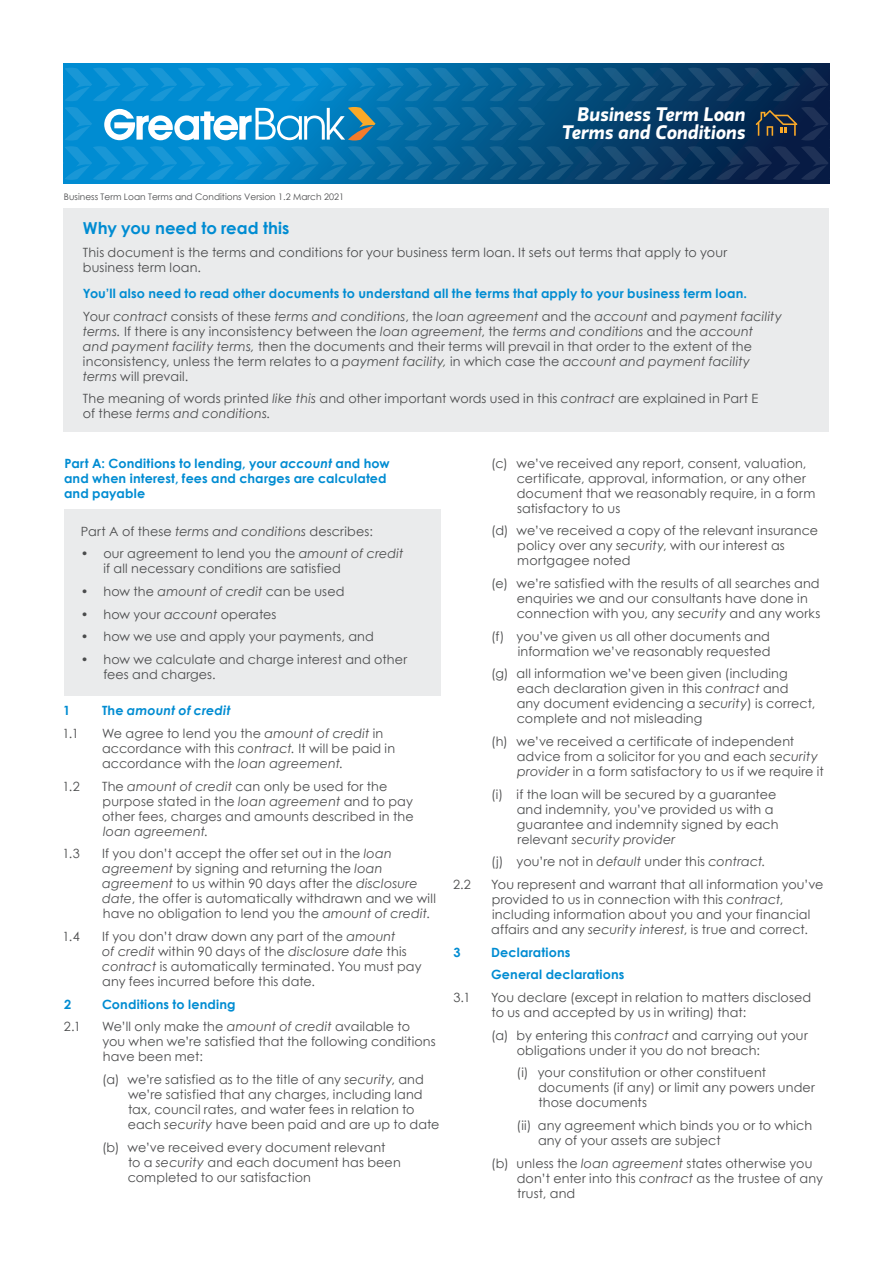
<style>
.page{position:relative;width:893px;height:1263px;background:#fff}
.page>*{position:absolute;margin:0;border:0;box-sizing:border-box;transform-origin:0 0}
.t1{font:italic 600 19.5px/18px "Gloriola";letter-spacing:-.005em;color:#fff;text-align:right}
.t2{font:700 16.5px "Century Gothic";color:#008cd2}
.ProperBody{font:12.75px/15px "Century Gothic";letter-spacing:.01em;color:#4b4c4d}
.Proper_Header_2{font:700 12.75px/15px "Century Gothic";letter-spacing:.015em;color:#008cd2}
.Proper_Header_2-2{font:italic 700 12.75px "Century Gothic";letter-spacing:.01em;color:#008cd2}
.t3{font:9px "Century Gothic";color:#4b4c4d}
.s1{font-style:italic}
.s2{font-style:normal}
</style>
<div class="page">
<svg style="left:64px;top:64px;width:765px;height:120px;background:#016098"></svg>
<svg style="left:65px;top:68px;width:764px;height:112px;background:#13689b"></svg>
<div style="left:64px;top:208px;width:765px;height:224px;background:#eaebec"></div>
<div style="left:64px;top:509px;width:376px;height:187px;background:#eaebec"></div>
<p class="t3" style="left:64px;top:190px;width:282px">Business Term Loan Terms and Conditions Version 1.2 March 2021</p>
<h1 class="t1" style="left:562px;top:106px;width:185px">Business Term Loan<br>Terms and Conditions</h1>
<p class="t2" style="left:83px;top:215px;width:208px">Why you need to read this</p>
<p class="ProperBody" style="left:83px;top:245px;width:646px">This document is the terms and conditions for your business term loan. It sets out terms that apply to your business term loan.</p>
<p class="Proper_Header_2" style="left:83px;top:285px;width:666px">You’ll also need to read other documents to understand all the terms that apply to your business term loan.</p>
<p class="ProperBody" style="left:83px;top:308px;width:701px">Your <span class="s1">contract</span> consists of these <span class="s1">terms and conditions</span>, the <span class="s1">loan agreement</span> and the <span class="s1">account</span> and <span class="s1">payment facility terms.</span> If there is any inconsistency between the <span class="s1">loan agreement</span>, the <span class="s1">terms and conditions</span> and the <span class="s1">account<br>and payment facility terms,</span> then the documents and their terms will prevail in that order to the extent of the inconsistency, unless the term relates to a <span class="s1">payment facility,</span> in which case the <span class="s1">account and payment facility terms</span> will prevail.</p>
<p class="ProperBody" style="left:83px;top:391px;width:677px">The meaning of words printed <span class="s1">like this</span> and other important words used in this <span class="s1">contract</span> are explained in Part E of these <span class="s1">terms and conditions.</span></p>
<p class="Proper_Header_2" style="left:64px;top:455px;width:327px">Part A: Conditions to lending, your <span class="s1">account</span> and how and when interest, fees and charges are calculated and payable</p>
<p class="ProperBody" style="left:81px;top:523px;width:293px">Part A of these <span class="s1">terms and conditions</span> describes:</p>
<p class="ProperBody" style="left:103px;top:546px;width:302px;text-indent:-22px">• our agreement to lend you the <span class="s1">amount of credit </span>if all necessary conditions are satisfied</p>
<p class="ProperBody" style="left:81px;top:584px;width:265px">• how the <span class="s1">amount of credit</span> can be used</p>
<p class="ProperBody" style="left:81px;top:606px;width:197px">• how your <span class="s1">account</span> operates</p>
<p class="ProperBody" style="left:81px;top:629px;width:295px">• how we use and apply your payments, and</p>
<p class="ProperBody" style="left:103px;top:652px;width:305px;text-indent:-22px">• how we calculate and charge interest and other fees and charges.</p>
<p class="Proper_Header_2" style="left:63px;top:703px;width:9px">1</p>
<p class="Proper_Header_2-2" style="left:102px;top:701px;width:130px"><span class="s2">The</span> amount of credit</p>
<p class="ProperBody" style="left:63px;top:726px;width:18px">1.1</p>
<p class="ProperBody" style="left:102px;top:726px;width:295px">We agree to lend you the <span class="s1">amount of credit</span> in accordance with this <span class="s1">contract.</span> It will be paid in accordance with the <span class="s1">loan agreement.</span></p>
<p class="ProperBody" style="left:63px;top:778px;width:19px">1.2</p>
<p class="ProperBody" style="left:102px;top:778px;width:313px">The <span class="s1">amount of credit</span> can only be used for the purpose stated in the <span class="s1">loan agreement</span> and to pay other fees, charges and amounts described in the <span class="s1">loan agreement.</span></p>
<p class="ProperBody" style="left:63px;top:846px;width:19px">1.3</p>
<p class="ProperBody" style="left:102px;top:846px;width:335px">If you don’t accept the offer set out in the <span class="s1">loan agreement</span> by signing and returning the <span class="s1">loan agreement</span> to us within 90 days after the <span class="s1">disclosure date</span>, the offer is automatically withdrawn and we will have no obligation to lend you the <span class="s1">amount of credit.</span></p>
<p class="ProperBody" style="left:63px;top:929px;width:19px">1.4</p>
<p class="ProperBody" style="left:102px;top:929px;width:321px">If you don’t draw down any part of the <span class="s1">amount<br>of credit</span> within 90 days of the <span class="s1">disclosure date</span> this <span class="s1">contract</span> is automatically terminated. You must pay any fees incurred before this date.</p>
<p class="Proper_Header_2" style="left:64px;top:996px;width:9px">2</p>
<p class="Proper_Header_2" style="left:102px;top:996px;width:135px">Conditions to lending</p>
<p class="ProperBody" style="left:64px;top:1019px;width:18px">2.1</p>
<p class="ProperBody" style="left:102px;top:1019px;width:335px">We’ll only make the <span class="s1">amount of credit</span> available to you when we’re satisfied that the following conditions have been met:</p>
<p class="ProperBody" style="left:128px;top:1072px;width:313px;text-indent:-26px">(a) we’re satisfied as to the title of any <span class="s1">security</span>, and we’re satisfied that any charges, including land tax, council rates, and water fees in relation to each <span class="s1">security</span> have been paid and are up to date</p>
<p class="ProperBody" style="left:128px;top:1139px;width:275px;text-indent:-26px">(b) we’ve received every document relevant to a <span class="s1">security</span> and each document has been completed to our satisfaction</p>
<p class="ProperBody" style="left:517px;top:455px;width:300px;text-indent:-26px">(c) we’ve received any report, consent, valuation, certificate, approval, information, or any other document that we reasonably require, in a form satisfactory to us</p>
<p class="ProperBody" style="left:517px;top:523px;width:302px;text-indent:-26px">(d) we’ve received a copy of the relevant insurance policy over any <span class="s1">security</span>, with our interest as mortgagee noted</p>
<p class="ProperBody" style="left:517px;top:576px;width:305px;text-indent:-26px">(e) we’re satisfied with the results of all searches and enquiries we and our consultants have done in connection with you, any <span class="s1">security</span> and any works</p>
<p class="ProperBody" style="left:491px;top:628px;width:281px;text-align:right">(f) you’ve given us all other documents and information we’ve reasonably requested</p>
<p class="ProperBody" style="left:517px;top:666px;width:300px;text-indent:-26px">(g) all information we’ve been given (including each declaration given in this <span class="s1">contract</span> and<br>any document evidencing a <span class="s1">security</span>) is correct, complete and not misleading</p>
<p class="ProperBody" style="left:517px;top:734px;width:309px;text-indent:-26px">(h) we’ve received a certificate of independent advice from a solicitor for you and each <span class="s1">security provider</span> in a form satisfactory to us if we require it</p>
<p class="ProperBody" style="left:517px;top:786px;width:263px;text-indent:-26px">(i) if the loan will be secured by a guarantee and indemnity, you’ve provided us with a guarantee and indemnity signed by each relevant <span class="s1">security provider</span></p>
<p class="ProperBody" style="left:491px;top:854px;width:276px">(j) you’re not in <span class="s1">default</span> under this <span class="s1">contract.</span></p>
<p class="ProperBody" style="left:453px;top:877px;width:19px">2.2</p>
<p class="ProperBody" style="left:491px;top:877px;width:334px">You represent and warrant that all information you’ve provided to us in connection with this <span class="s1">contract</span>, including information about you and your financial affairs and any <span class="s1">security interest</span>, is true and correct.</p>
<p class="Proper_Header_2" style="left:453px;top:944px;width:9px">3</p>
<p class="Proper_Header_2" style="left:491px;top:944px;width:81px">Declarations</p>
<p class="Proper_Header_2" style="left:491px;top:967px;width:135px">General declarations</p>
<p class="ProperBody" style="left:453px;top:990px;width:19px">3.1</p>
<p class="ProperBody" style="left:491px;top:990px;width:321px">You declare (except in relation to matters disclosed to us and accepted by us in writing) that:</p>
<p class="ProperBody" style="left:517px;top:1027px;width:293px;text-indent:-26px">(a) by entering this <span class="s1">contract</span> and carrying out your obligations under it you do not breach:</p>
<p class="ProperBody" style="left:538px;top:1065px;width:278px;text-indent:-21px">(i) your constitution or other constituent documents (if any) or limit any powers under those documents</p>
<p class="ProperBody" style="left:538px;top:1118px;width:276px;text-indent:-21px">(ii) any agreement which binds you or to which any of your assets are subject</p>
<p class="ProperBody" style="left:517px;top:1155px;width:308px;text-indent:-26px">(b) unless the <span class="s1">loan agreement</span> states otherwise you don’t enter into this <span class="s1">contract</span> as the trustee of any trust, and</p>
</div>
